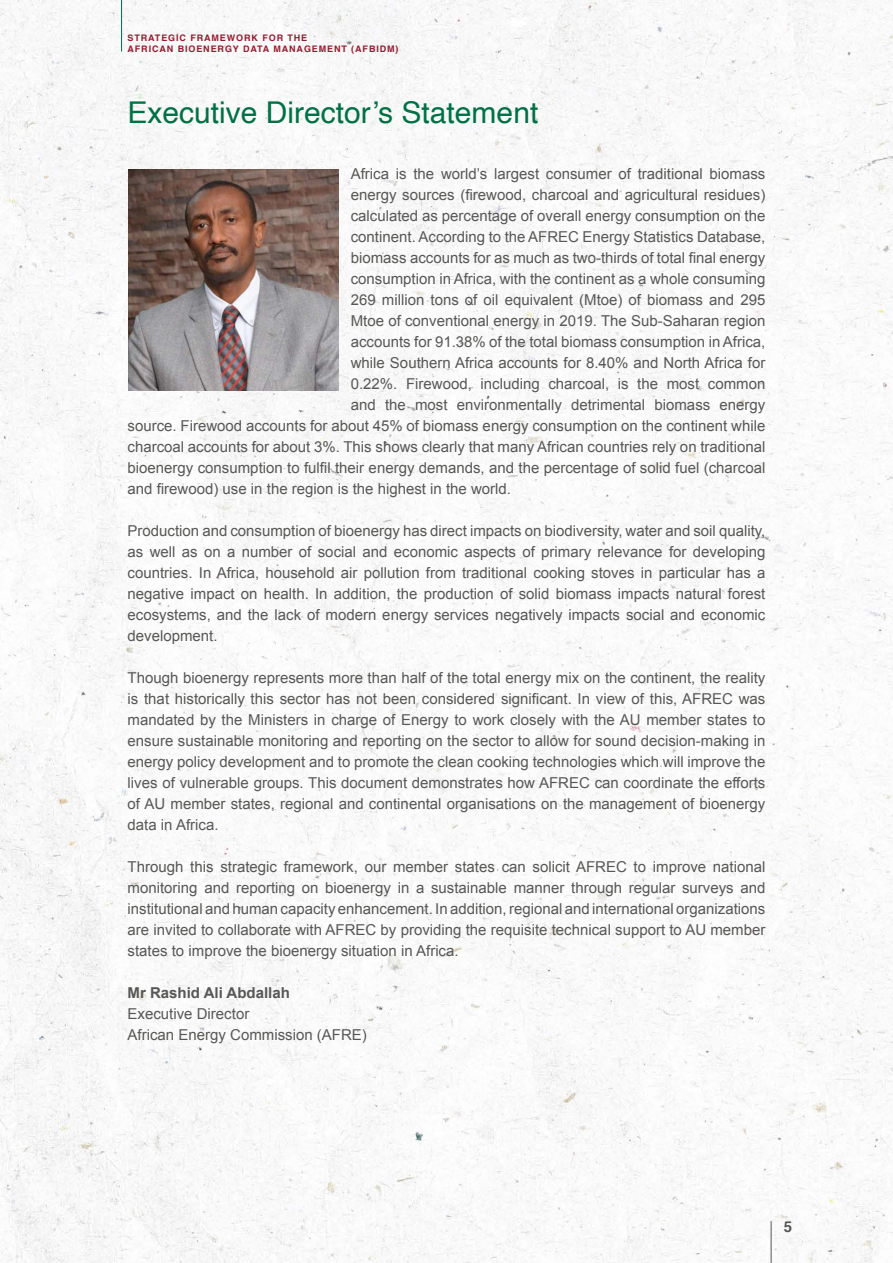
<style>
.page{position:relative;width:893px;height:1263px;background:#fff}
.page>*{position:absolute;margin:0;border:0;box-sizing:border-box;transform-origin:0 0}
.t1{font:30px "Helvetica";color:#007145}
.t2{font:15px/21px "Arial";color:#575756;text-align:justify}
.t3{font:700 15px "Arial";color:#575756}
.t4{font:700 15px "Helvetica";color:#575756}
.t5{font:700 9px/10.8px "Helvetica";letter-spacing:.1em;color:#991e31}
</style>
<div class="page">
<img style="left:0;top:0;width:893px;height:1263px">
<img style="left:128px;top:169px;width:210px;height:221px">
<p class="t5" style="left:128px;top:32px;width:273px">STRATEGIC FRAMEWORK FOR THE<br>AFRICAN BIOENERGY DATA MANAGEMENT (AFBIDM)</p>
<h1 class="t1" style="left:128px;top:89px;width:412px">Executive Director’s Statement</h1>
<p class="t2" style="left:351px;top:164px;width:416px">Africa is the world’s largest consumer of traditional biomass</p>
<p class="t2" style="left:351px;top:185px;width:416px">energy sources (firewood, charcoal and agricultural residues)</p>
<p class="t2" style="left:351px;top:206px;width:416px">calculated as percentage of overall energy consumption on the</p>
<p class="t2" style="left:351px;top:227px;width:416px">continent. According to the AFREC Energy Statistics Database,</p>
<p class="t2" style="left:351px;top:248px;width:416px">biomass accounts for as much as two-thirds of total final energy</p>
<p class="t2" style="left:351px;top:269px;width:416px">consumption in Africa, with the continent as a whole consuming</p>
<p class="t2" style="left:351px;top:290px;width:416px">269 million tons of oil equivalent (Mtoe) of biomass and 295</p>
<p class="t2" style="left:351px;top:311px;width:416px">Mtoe of conventional energy in 2019. The Sub-Saharan region</p>
<p class="t2" style="left:351px;top:332px;width:416px">accounts for 91.38% of the total biomass consumption in Africa,</p>
<p class="t2" style="left:351px;top:353px;width:416px">while Southern Africa accounts for 8.40% and North Africa for</p>
<p class="t2" style="left:351px;top:374px;width:416px">0.22%. Firewood, including charcoal, is the most common</p>
<p class="t2" style="left:351px;top:395px;width:416px">and the most environmentally detrimental biomass energy</p>
<p class="t2" style="left:128px;top:416px;width:639px">source. Firewood accounts for about 45% of biomass energy consumption on the continent while</p>
<p class="t2" style="left:128px;top:437px;width:639px">charcoal accounts for about 3%. This shows clearly that many African countries rely on traditional</p>
<p class="t2" style="left:128px;top:458px;width:639px">bioenergy consumption to fulfil their energy demands, and the percentage of solid fuel (charcoal</p>
<p class="t2" style="left:128px;top:479px;width:385px">and firewood) use in the region is the highest in the world.</p>
<p class="t2" style="left:128px;top:521px;width:639px">Production and consumption of bioenergy has direct impacts on biodiversity, water and soil quality, as well as on a number of social and economic aspects of primary relevance for developing countries. In Africa, household air pollution from traditional cooking stoves in particular has a negative impact on health. In addition, the production of solid biomass impacts natural forest ecosystems, and the lack of modern energy services negatively impacts social and economic development.</p>
<p class="t2" style="left:128px;top:668px;width:639px">Though bioenergy represents more than half of the total energy mix on the continent, the reality is that historically this sector has not been considered significant. In view of this, AFREC was mandated by the Ministers in charge of Energy to work closely with the AU member states to ensure sustainable monitoring and reporting on the sector to allow for sound decision-making in energy policy development and to promote the clean cooking technologies which will improve the lives of vulnerable groups. This document demonstrates how AFREC can coordinate the efforts of AU member states, regional and continental organisations on the management of bioenergy data in Africa.</p>
<p class="t2" style="left:128px;top:857px;width:639px">Through this strategic framework, our member states can solicit AFREC to improve national monitoring and reporting on bioenergy in a sustainable manner through regular surveys and institutional and human capacity enhancement. In addition, regional and international organizations are invited to collaborate with AFREC by providing the requisite technical support to AU member states to improve the bioenergy situation in Africa.</p>
<p class="t3" style="left:128px;top:983px;width:164px">Mr Rashid Ali Abdallah</p>
<p class="t2" style="left:128px;top:1004px;width:241px">Executive Director<br>African Energy Commission (AFRE)</p>
<p class="t4" style="left:784px;top:1215px;width:10px">5</p>
</div>
